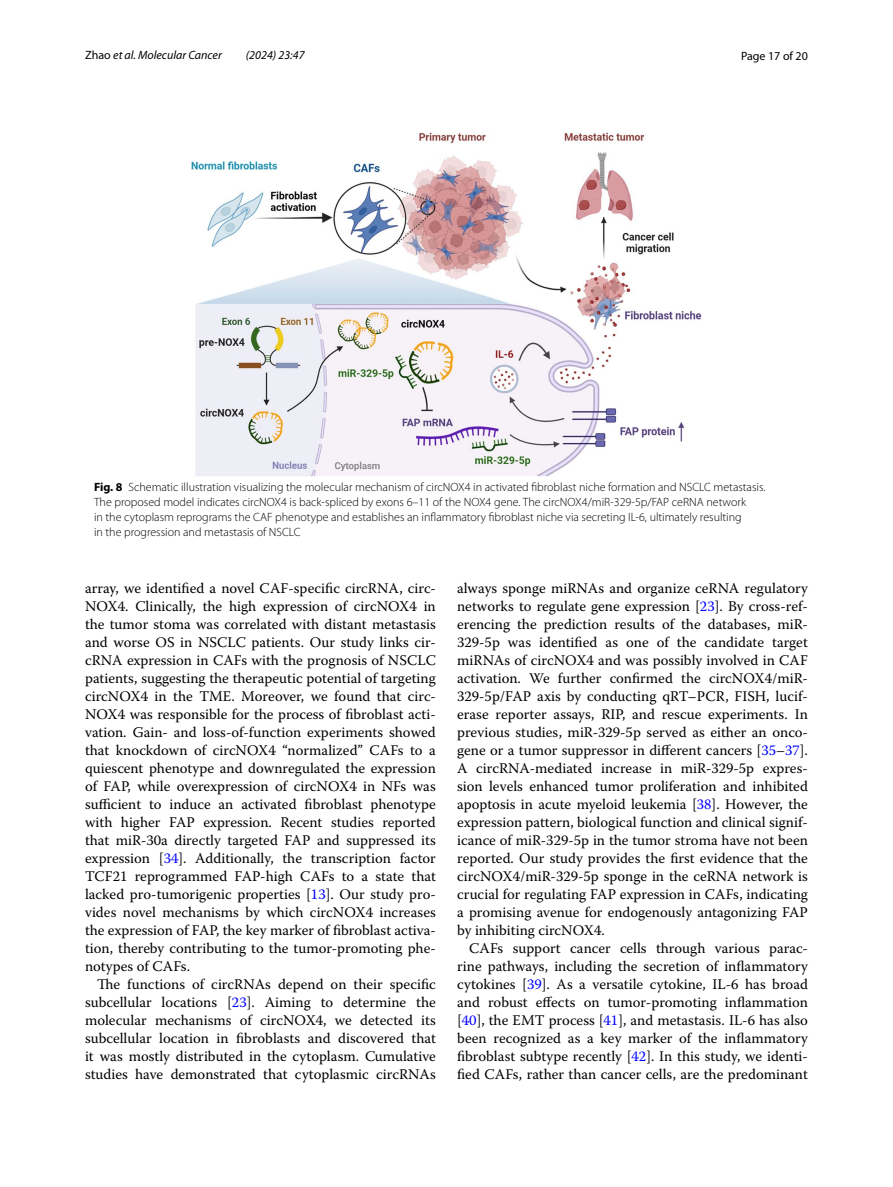
<style>
.page{position:relative;width:893px;height:1187px;background:#fff}
.page>*{position:absolute;margin:0;border:0;box-sizing:border-box;transform-origin:0 0}
.t1{font:14.7px/18px "Warnock Pro";color:#000;text-align:justify}
.t2{font:300 12px/15px "Myriad Pro";color:#000}
.t3{font:italic 12px "Myriad Pro";color:#000}
.t4{font:12px "Myriad Pro";color:#000}
.s1{font-style:normal}
.s2{font-weight:700}
.s3{color:#00f}
</style>
<div class="page">
<img style="left:191px;top:133px;width:511px;height:343px">
<p class="t3" style="left:85px;top:48px;width:138px"><span class="s1">Zhao</span> et al. Molecular Cancer</p>
<p class="t3" style="left:246px;top:48px;width:60px">(2024) 23:47</p>
<p class="t4" style="left:741px;top:48px;width:68px">Page 17 of 20</p>
<p class="t2" style="left:94px;top:480px;width:673px"><span class="s2">Fig. 8</span> Schematic illustration visualizing the molecular mechanism of circNOX4 in activated fibroblast niche formation and NSCLC metastasis.<br>The proposed model indicates circNOX4 is back-spliced by exons 6–11 of the NOX4 gene. The circNOX4/miR-329-5p/FAP ceRNA network<br>in the cytoplasm reprograms the CAF phenotype and establishes an inflammatory fibroblast niche via secreting IL-6, ultimately resulting<br>in the progression and metastasis of NSCLC</p>
<p class="t1" style="left:85px;top:578px;width:352px">array, we identified a novel CAF-specific circRNA, circ-NOX4. Clinically, the high expression of circNOX4 in the tumor stoma was correlated with distant metastasis and worse OS in NSCLC patients. Our study links cir&shy;cRNA expression in CAFs with the prognosis of NSCLC patients, suggesting the therapeutic potential of targeting circNOX4 in the TME. Moreover, we found that circ-NOX4 was responsible for the process of fibroblast acti&shy;vation. Gain- and loss-of-function experiments showed that knockdown of circNOX4 “normalized” CAFs to a quiescent phenotype and downregulated the expression of FAP, while overexpression of circNOX4 in NFs was sufficient to induce an activated fibroblast phenotype with higher FAP expression. Recent studies reported that miR-30a directly targeted FAP and suppressed its expression [<span class="s3">34</span>]. Additionally, the transcription factor TCF21 reprogrammed FAP-high CAFs to a state that lacked pro-tumorigenic properties [<span class="s3">13</span>]. Our study pro&shy;vides novel mechanisms by which circNOX4 increases the expression of FAP, the key marker of fibroblast activa&shy;tion, thereby contributing to the tumor-promoting phe&shy;notypes of CAFs.</p>
<p class="t1" style="left:85px;top:974px;width:352px;text-indent:12px">The functions of circRNAs depend on their specific subcellular locations [<span class="s3">23</span>]. Aiming to determine the molecular mechanisms of circNOX4, we detected its subcellular location in fibroblasts and discovered that it was mostly distributed in the cytoplasm. Cumulative studies have demonstrated that cytoplasmic circRNAs</p>
<p class="t1" style="left:457px;top:578px;width:352px">always sponge miRNAs and organize ceRNA regulatory networks to regulate gene expression [<span class="s3">23</span>]. By cross-ref&shy;erencing the prediction results of the databases, miR-329-5p was identified as one of the candidate target miRNAs of circNOX4 and was possibly involved in CAF activation. We further confirmed the circNOX4/miR-329-5p/FAP axis by conducting qRT–PCR, FISH, lucif&shy;erase reporter assays, RIP, and rescue experiments. In previous studies, miR-329-5p served as either an onco&shy;gene or a tumor suppressor in different cancers [<span class="s3">35</span>–<span class="s3">37</span>].<br>A circRNA-mediated increase in miR-329-5p expres&shy;sion levels enhanced tumor proliferation and inhibited apoptosis in acute myeloid leukemia [<span class="s3">38</span>]. However, the expression pattern, biological function and clinical signif&shy;icance of miR-329-5p in the tumor stroma have not been reported. Our study provides the first evidence that the circNOX4/miR-329-5p sponge in the ceRNA network is crucial for regulating FAP expression in CAFs, indicating a promising avenue for endogenously antagonizing FAP by inhibiting circNOX4.</p>
<p class="t1" style="left:457px;top:938px;width:352px;text-indent:12px">CAFs support cancer cells through various parac&shy;rine pathways, including the secretion of inflammatory cytokines [<span class="s3">39</span>]. As a versatile cytokine, IL-6 has broad and robust effects on tumor-promoting inflammation [<span class="s3">40</span>], the EMT process [<span class="s3">41</span>], and metastasis. IL-6 has also been recognized as a key marker of the inflammatory fibroblast subtype recently [<span class="s3">42</span>]. In this study, we identi&shy;fied CAFs, rather than cancer cells, are the predominant</p>
</div>
